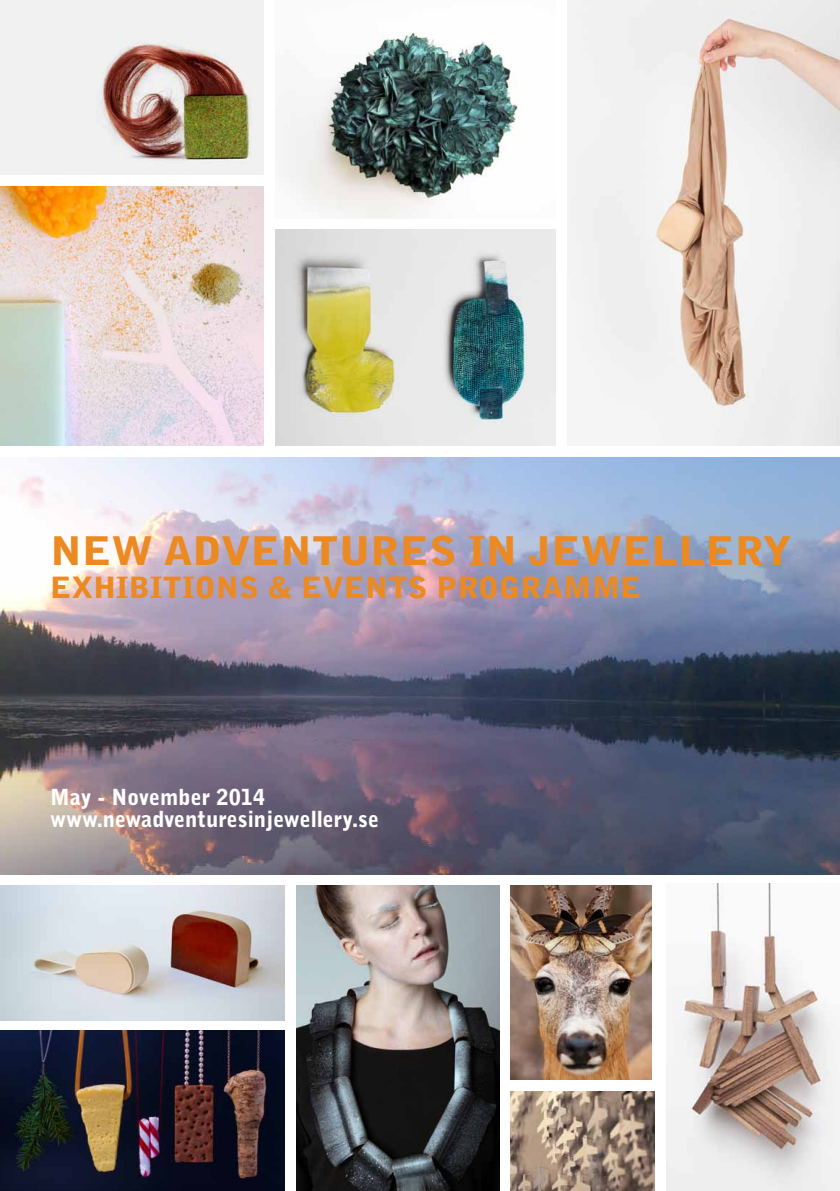
<style>
.page{position:relative;width:840px;height:1191px;background:#fff}
.page>*{position:absolute;margin:0;border:0;box-sizing:border-box;transform-origin:0 0}
.t1{font:900 39.2px "Bell Gothic Std";color:#eb8a23;scale:1.12 1}
.t2{font:900 29.2px "Bell Gothic Std";color:#eb8a23;scale:1.1 1}
.t3{font:900 22px/22px "Bell Gothic Std";color:#fff}
</style>
<div class="page">
<img style="left:0;top:457px;width:839px;height:417px">
<img style="left:0;top:186px;width:264px;height:260px">
<img style="left:0;top:0;width:264px;height:175px">
<img style="left:275px;top:230px;width:280px;height:216px">
<img style="left:0;top:885px;width:285px;height:135px">
<img style="left:296px;top:885px;width:203px;height:306px">
<img style="left:510px;top:885px;width:140px;height:194px">
<img style="left:666px;top:883px;width:173px;height:308px">
<img style="left:510px;top:1091px;width:144px;height:100px">
<img style="left:0;top:1030px;width:285px;height:161px">
<img style="left:284px;top:32px;width:234px;height:186px">
<img style="left:567px;top:1px;width:272px;height:445px">
<h1 class="t1" style="left:50px;top:527px;width:663px">NEW ADVENTURES IN JEWELLERY</h1>
<h2 class="t2" style="left:50px;top:570px;width:538px">EXHIBITIONS &amp; EVENTS PROGRAMME</h2>
<p class="t3" style="left:50px;top:786px;width:330px">May - November 2014 www.newadventuresinjewellery.se</p>
</div>
